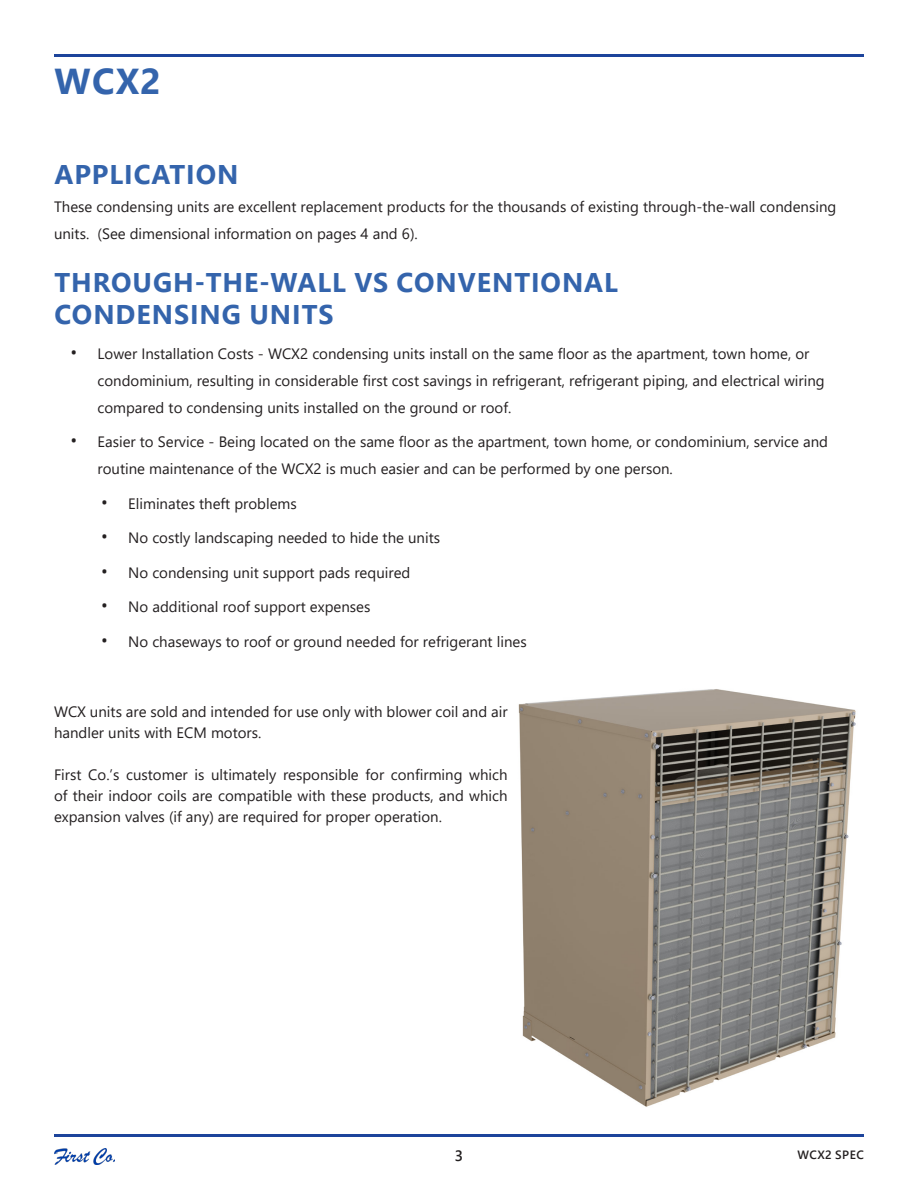
<style>
.page{position:relative;width:918px;height:1188px;background:#fff}
.page>*{position:absolute;margin:0;border:0;box-sizing:border-box;transform-origin:0 0}
.t1{font:700 36px "Segoe UI";color:#3464ac}
.t2{font:700 27px/32.4px "Segoe UI";letter-spacing:.035em;color:#3464ac}
.t3{font:15px/27px "Segoe UI";color:#231f20}
.t4{font:600 15px "Segoe UI";color:#231f20}
.t5{font:600 12px "Segoe UI";letter-spacing:.035em;color:#231f20}
.s1{font-family:"Open Sans";font-size:18px}
</style>
<div class="page">
<img style="left:54px;top:1148px;width:60px;height:16px">
<hr style="left:54px;top:54px;width:810px;height:3px;background:#1d449b">
<hr style="left:54px;top:1134px;width:810px;height:3px;background:#1d449b">
<img style="left:518px;top:689px;width:338px;height:418px">
<p class="t1" style="left:55px;top:47px;width:108px">WCX2</p>
<p class="t2" style="left:54px;top:156px;width:186px">APPLICATION</p>
<p class="t3" style="left:54px;top:192px;width:784px">These condensing units are excellent replacement products for the thousands of existing through-the-wall condensing units. (See dimensional information on pages 4 and 6).</p>
<p class="t2" style="left:54px;top:264px;width:565px">THROUGH-THE-WALL VS CONVENTIONAL<br>CONDENSING UNITS</p>
<p class="t3" style="left:98px;top:339px;width:729px;text-indent:-27px"><span class="s1">•</span> Lower Installation Costs - WCX2 condensing units install on the same floor as the apartment, town home, or condominium, resulting in considerable first cost savings in refrigerant, refrigerant piping, and electrical wiring compared to condensing units installed on the ground or roof.</p>
<p class="t3" style="left:98px;top:427px;width:732px;text-indent:-27px"><span class="s1">•</span> Easier to Service - Being located on the same floor as the apartment, town home, or condominium, service and routine maintenance of the WCX2 is much easier and can be performed by one person.</p>
<p class="t3" style="left:101px;top:489px;width:197px"><span class="s1">•</span> Eliminates theft problems</p>
<p class="t3" style="left:101px;top:523px;width:340px"><span class="s1">•</span> No costly landscaping needed to hide the units</p>
<p class="t3" style="left:101px;top:558px;width:311px"><span class="s1">•</span> No condensing unit support pads required</p>
<p class="t3" style="left:101px;top:592px;width:271px"><span class="s1">•</span> No additional roof support expenses</p>
<p class="t3" style="left:101px;top:627px;width:427px"><span class="s1">•</span> No chaseways to roof or ground needed for refrigerant lines</p>
<p class="t3" style="left:54px;top:700px;width:455px;line-height:21px">WCX units are sold and intended for use only with blower coil and air handler units with ECM motors.</p>
<p class="t3" style="left:54px;top:763px;width:455px;line-height:21px;text-align:justify">First Co.’s customer is ultimately responsible for confirming which of their indoor coils are compatible with these products, and which expansion valves (if any) are required for proper operation.</p>
<p class="t4" style="left:455px;top:1142px;width:10px">3</p>
<p class="t5" style="left:798px;top:1143px;width:68px">WCX2 SPEC</p>
</div>
